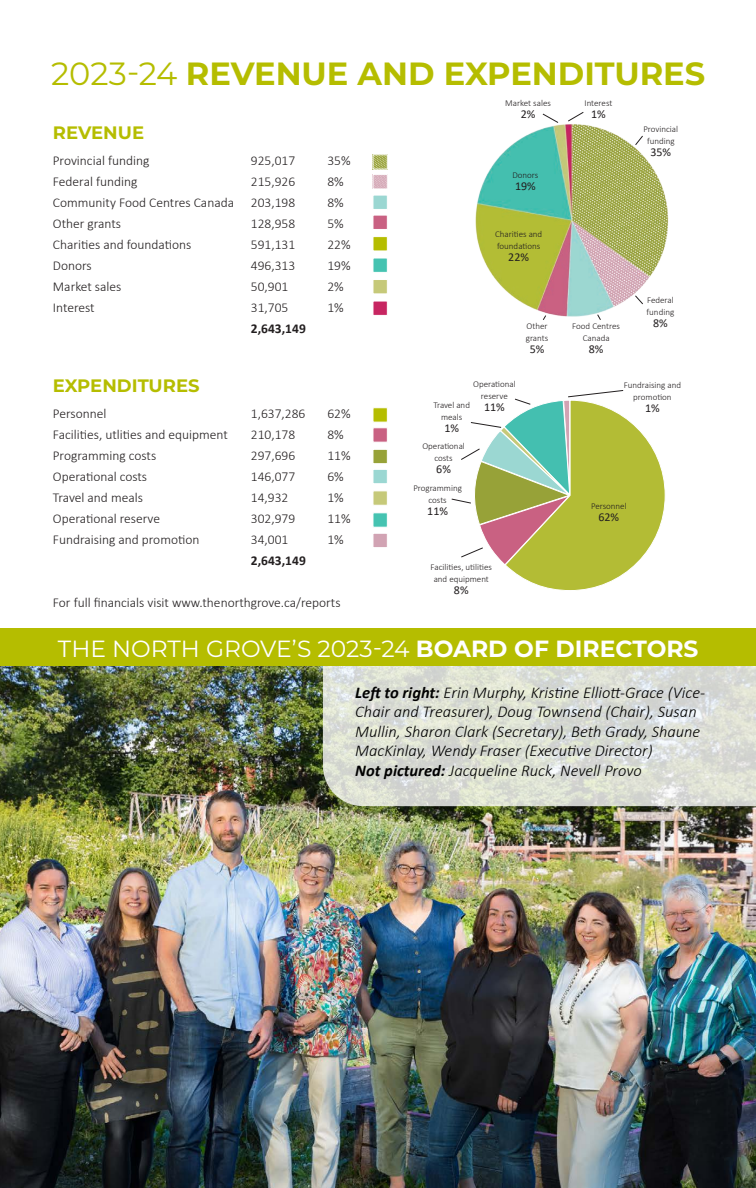
<style>
.page{position:relative;width:756px;height:1188px;background:#fff}
.page>*{position:absolute;margin:0;border:0;box-sizing:border-box;transform-origin:0 0}
.Head_1{font:700 32.1px "Montserrat";color:#b5bd00}
.Head_1-2{font:23.4px "Montserrat";color:#fff}
.Body_Bold{font:700 18px "Montserrat";color:#b5bd00}
.Body{font:italic 300 16.5px/19.5px "Calibri";color:#010101}
.Body-2{font:300 13.5px "Calibri";color:#231f20}
.Body-3{font:700 13.5px "Calibri";color:#231f20}
.Body-4{font:12px "Calibri";color:#231f20}
.Body-5{font:300 9px/12px "Calibri";color:#231f20;text-align:center}
.s1{font-weight:400}
.s2{font-weight:700}
</style>
<div class="page">
<img style="left:0;top:666px;width:756px;height:522px">
<svg style="left:323px;top:666px;width:433px;height:140px;background:#daddd5"></svg>
<div style="left:0;top:628px;width:756px;height:38px;background:#b5bd00"></div>
<img style="left:475px;top:124px;width:194px;height:193px">
<div style="left:373px;top:236px;width:15px;height:15px;background:#b5bd00;border:1px solid #fff"></div>
<img style="left:375px;top:176px;width:11px;height:11px">
<div style="left:373px;top:174px;width:15px;height:15px;border:1px solid #fff"></div>
<div style="left:373px;top:195px;width:15px;height:15px;background:#9bd7d2;border:1px solid #fff"></div>
<div style="left:373px;top:215px;width:15px;height:15px;background:#c96182;border:1px solid #fff"></div>
<img style="left:375px;top:156px;width:11px;height:12px">
<div style="left:373px;top:154px;width:15px;height:16px;border:1px solid #fff"></div>
<div style="left:373px;top:512px;width:15px;height:16px;background:#45c3b1;border:1px solid #fff"></div>
<div style="left:373px;top:533px;width:15px;height:15px;background:#d1a3b3;border:1px solid #fff"></div>
<div style="left:373px;top:449px;width:15px;height:15px;background:#97a238;border:1px solid #fff"></div>
<div style="left:373px;top:491px;width:15px;height:15px;background:#c6c979;border:1px solid #fff"></div>
<div style="left:373px;top:407px;width:15px;height:15px;background:#b5bd00;border:1px solid #fff"></div>
<div style="left:373px;top:427px;width:15px;height:16px;background:#c96182;border:1px solid #fff"></div>
<div style="left:373px;top:469px;width:15px;height:15px;background:#9bd7d2;border:1px solid #fff"></div>
<div style="left:373px;top:301px;width:15px;height:15px;background:#c72561;border:1px solid #fff"></div>
<div style="left:373px;top:258px;width:15px;height:15px;background:#45c3b1;border:1px solid #fff"></div>
<div style="left:373px;top:279px;width:15px;height:15px;background:#c6c979;border:1px solid #fff"></div>
<svg style="left:542px;top:114px;width:17px;height:9px"></svg>
<svg style="left:568px;top:112px;width:16px;height:10px"></svg>
<svg style="left:635px;top:135px;width:8px;height:10px"></svg>
<svg style="left:635px;top:295px;width:8px;height:9px"></svg>
<svg style="left:543px;top:315px;width:3px;height:5px"></svg>
<svg style="left:597px;top:314px;width:4px;height:6px"></svg>
<svg style="left:451px;top:390px;width:215px;height:201px"></svg>
<p class="Head_1" style="left:51px;top:51px;width:656px"><span class="s1">2023-24</span> REVENUE AND EXPENDITURES</p>
<p class="Body_Bold" style="left:53px;top:119px;width:93px">REVENUE</p>
<p class="Body-2" style="left:53px;top:152px;width:98px">Provincial funding</p>
<p class="Body-2" style="left:251px;top:152px;width:46px">925,017</p>
<p class="Body-2" style="left:327px;top:152px;width:25px">35%</p>
<p class="Body-2" style="left:53px;top:173px;width:86px">Federal funding</p>
<p class="Body-2" style="left:251px;top:173px;width:46px">215,926</p>
<p class="Body-2" style="left:327px;top:173px;width:18px">8%</p>
<p class="Body-2" style="left:53px;top:194px;width:244px">Community Food Centres Canada 203,198</p>
<p class="Body-2" style="left:327px;top:194px;width:18px">8%</p>
<p class="Body-2" style="left:53px;top:215px;width:70px">Other grants</p>
<p class="Body-2" style="left:251px;top:215px;width:46px">128,958</p>
<p class="Body-2" style="left:327px;top:215px;width:18px">5%</p>
<p class="Body-2" style="left:53px;top:236px;width:140px">Charities and foundations</p>
<p class="Body-2" style="left:251px;top:236px;width:46px">591,131</p>
<p class="Body-2" style="left:327px;top:236px;width:25px">22%</p>
<p class="Body-2" style="left:53px;top:257px;width:40px">Donors</p>
<p class="Body-2" style="left:251px;top:257px;width:46px">496,313</p>
<p class="Body-2" style="left:327px;top:257px;width:25px">19%</p>
<p class="Body-2" style="left:53px;top:278px;width:70px">Market sales</p>
<p class="Body-2" style="left:251px;top:278px;width:39px">50,901</p>
<p class="Body-2" style="left:327px;top:278px;width:18px">2%</p>
<p class="Body-2" style="left:53px;top:299px;width:43px">Interest</p>
<p class="Body-2" style="left:251px;top:299px;width:39px">31,705</p>
<p class="Body-2" style="left:327px;top:299px;width:18px">1%</p>
<p class="Body-3" style="left:251px;top:319px;width:56px">2,643,149</p>
<p class="Body_Bold" style="left:53px;top:372px;width:148px">EXPENDITURES</p>
<p class="Body-2" style="left:53px;top:405px;width:55px">Personnel</p>
<p class="Body-2" style="left:251px;top:405px;width:56px">1,637,286</p>
<p class="Body-2" style="left:327px;top:405px;width:25px">62%</p>
<p class="Body-2" style="left:53px;top:426px;width:176px">Facilities, utlities and equipment</p>
<p class="Body-2" style="left:251px;top:426px;width:46px">210,178</p>
<p class="Body-2" style="left:327px;top:426px;width:18px">8%</p>
<p class="Body-2" style="left:53px;top:447px;width:105px">Programming costs</p>
<p class="Body-2" style="left:251px;top:447px;width:46px">297,696</p>
<p class="Body-2" style="left:327px;top:447px;width:25px">11%</p>
<p class="Body-2" style="left:53px;top:468px;width:96px">Operational costs</p>
<p class="Body-2" style="left:251px;top:468px;width:46px">146,077</p>
<p class="Body-2" style="left:327px;top:468px;width:18px">6%</p>
<p class="Body-2" style="left:53px;top:489px;width:91px">Travel and meals</p>
<p class="Body-2" style="left:251px;top:489px;width:39px">14,932</p>
<p class="Body-2" style="left:327px;top:489px;width:18px">1%</p>
<p class="Body-2" style="left:53px;top:510px;width:109px">Operational reserve</p>
<p class="Body-2" style="left:251px;top:510px;width:46px">302,979</p>
<p class="Body-2" style="left:327px;top:510px;width:25px">11%</p>
<p class="Body-2" style="left:53px;top:531px;width:148px">Fundraising and promotion</p>
<p class="Body-2" style="left:251px;top:531px;width:39px">34,001</p>
<p class="Body-2" style="left:327px;top:531px;width:18px">1%</p>
<p class="Body-3" style="left:251px;top:551px;width:56px">2,643,149</p>
<p class="Body-5" style="left:505px;top:97px;width:47px">Market sales</p>
<p class="Body-4" style="left:521px;top:106px;width:16px">2%</p>
<p class="Body-5" style="left:512px;top:169px;width:27px">Donors</p>
<p class="Body-4" style="left:515px;top:178px;width:22px">19%</p>
<p class="Body-5" style="left:495px;top:228px;width:49px;text-align:left">Charities and foundations</p>
<p class="Body-4" style="left:508px;top:249px;width:22px">22%</p>
<p class="Body-5" style="left:473px;top:378px;width:44px">Operational</p>
<p class="Body-5" style="left:481px;top:390px;width:28px">reserve</p>
<p class="Body-5" style="left:433px;top:399px;width:38px">Travel and</p>
<p class="Body-4" style="left:484px;top:399px;width:22px">11%</p>
<p class="Body-5" style="left:441px;top:411px;width:23px">meals</p>
<p class="Body-4" style="left:444px;top:420px;width:16px">1%</p>
<p class="Body-5" style="left:422px;top:440px;width:44px">Operational</p>
<p class="Body-5" style="left:434px;top:452px;width:20px">costs</p>
<p class="Body-4" style="left:436px;top:461px;width:16px">6%</p>
<p class="Body-5" style="left:413px;top:482px;width:50px">Programming</p>
<p class="Body-5" style="left:429px;top:494px;width:20px">costs</p>
<p class="Body-4" style="left:427px;top:503px;width:22px">11%</p>
<p class="Body-5" style="left:526px;top:320px;width:23px">Other</p>
<p class="Body-5" style="left:526px;top:332px;width:24px">grants</p>
<p class="Body-4" style="left:530px;top:341px;width:16px">5%</p>
<p class="Body-5" style="left:431px;top:561px;width:63px">Facilities, utilities and equipment</p>
<p class="Body-4" style="left:454px;top:581px;width:16px">8%</p>
<p class="Body-5" style="left:585px;top:97px;width:29px">Interest</p>
<p class="Body-4" style="left:591px;top:106px;width:16px">1%</p>
<p class="Body-5" style="left:643px;top:123px;width:36px">Provincial</p>
<p class="Body-5" style="left:647px;top:135px;width:29px">funding</p>
<p class="Body-4" style="left:650px;top:144px;width:22px">35%</p>
<p class="Body-5" style="left:647px;top:293px;width:28px">Federal</p>
<p class="Body-5" style="left:647px;top:305px;width:29px">funding</p>
<p class="Body-5" style="left:572px;top:320px;width:49px">Food Centres</p>
<p class="Body-4" style="left:653px;top:314px;width:16px">8%</p>
<p class="Body-5" style="left:583px;top:332px;width:28px">Canada</p>
<p class="Body-4" style="left:589px;top:341px;width:16px">8%</p>
<p class="Body-5" style="left:624px;top:379px;width:59px">Fundraising and promotion</p>
<p class="Body-4" style="left:645px;top:399px;width:16px">1%</p>
<p class="Body-5" style="left:591px;top:500px;width:37px">Personnel</p>
<p class="Body-4" style="left:598px;top:508px;width:22px">62%</p>
<p class="Body-2" style="left:53px;top:594px;width:289px">For full financials visit www.thenorthgrove.ca/reports</p>
<p class="Head_1-2" style="left:58px;top:633px;width:642px">THE NORTH GROVE’S 2023-24 <span class="s2">BOARD OF DIRECTORS</span></p>
<p class="Body" style="left:355px;top:682px;width:351px"><span class="s2">Left to right:</span> Erin Murphy, Kristine Elliott-Grace (Vice-Chair and Treasurer), Doug Townsend (Chair), Susan Mullin, Sharon Clark (Secretary), Beth Grady, Shaune MacKinlay, Wendy Fraser (Executive Director)</p>
<p class="Body" style="left:355px;top:760px;width:288px"><span class="s2">Not pictured:</span> Jacqueline Ruck, Nevell Provo</p>
</div>
